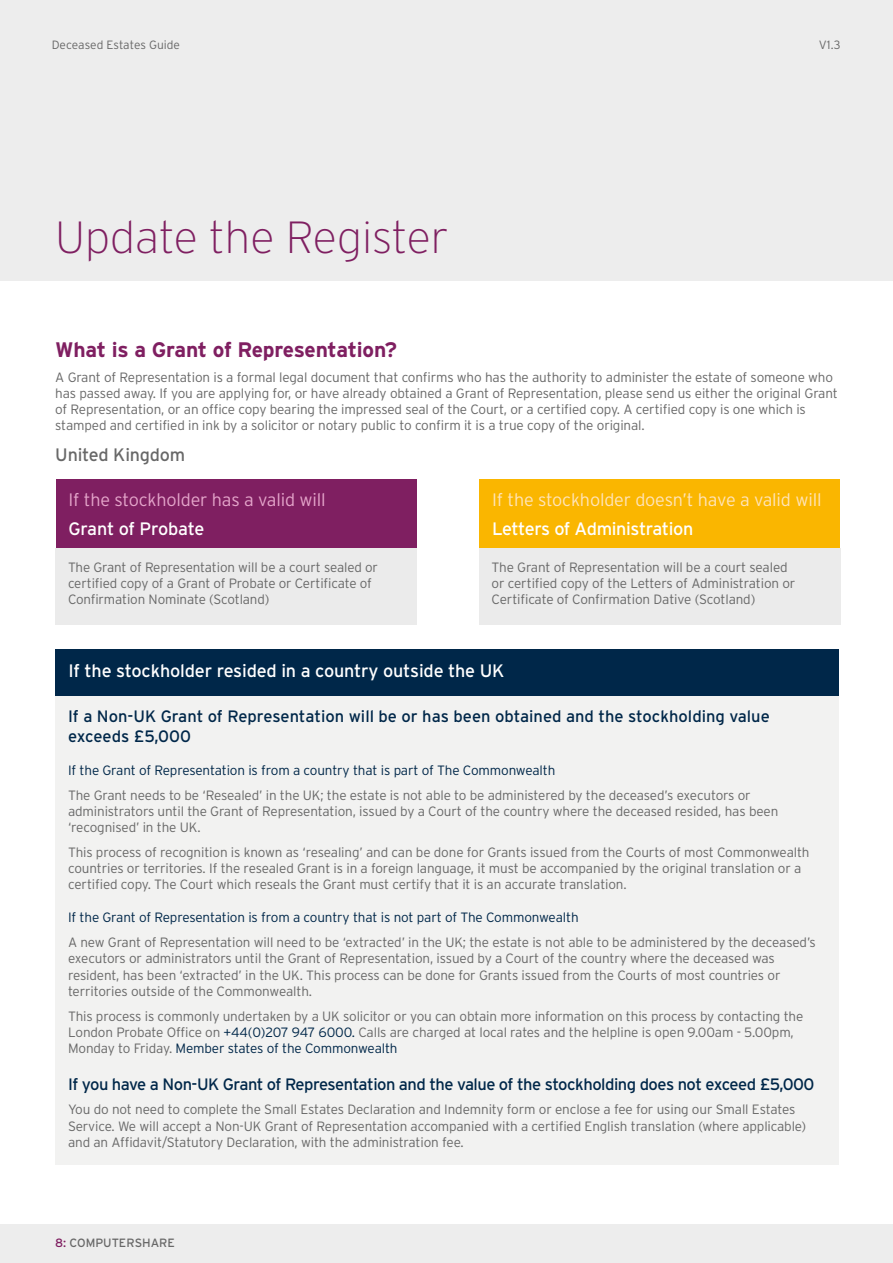
<style>
.page{position:relative;width:893px;height:1263px;background:#fff}
.page>*{position:absolute;margin:0;border:0;box-sizing:border-box;transform-origin:0 0}
.t1{font:200 45px "Interstate";color:#7f1f61}
.t2{font:700 21px "Interstate";letter-spacing:-.01em;color:#7f1f61}
.t3{font:18px "Interstate";letter-spacing:-.015em;color:#fff}
.t4{font:300 18px "Interstate";letter-spacing:-.01em;color:#ffe4b9}
.t5{font:300 18px "Interstate";letter-spacing:-.01em;color:#e4a5ca}
.t6{font:18px "Interstate";letter-spacing:-.01em;color:#686868}
.t7{font:16.5px/19.8px "Interstate";color:#002749}
.t8{font:16.5px "Interstate";letter-spacing:-.025em;color:#002749}
.t9{font:300 13.5px/16.2px "Interstate";letter-spacing:-.01em;color:#686868}
.t10{font:300 13.5px "Interstate";letter-spacing:-.01em;color:#002749}
.t11{font:300 12px "Interstate";color:#686868}
.t12{font:12px "Interstate";color:#686868}
.s1{color:#002749}
.s2{color:#7f1f61}
</style>
<div class="page">
<div style="left:0;top:1225px;width:893px;height:38px;background:#ededed"></div>
<div style="left:0;top:0;width:893px;height:281px;background:#ededed"></div>
<div style="left:55px;top:696px;width:784px;height:469px;background:#f2f2f1"></div>
<div style="left:55px;top:548px;width:362px;height:77px;background:#ebebeb"></div>
<div style="left:56px;top:479px;width:361px;height:69px;background:#7f1f61"></div>
<div style="left:479px;top:548px;width:361px;height:77px;background:#ebebeb"></div>
<div style="left:479px;top:479px;width:361px;height:69px;background:#fab600"></div>
<div style="left:56px;top:649px;width:783px;height:47px;background:#002749"></div>
<p class="t11" style="left:52px;top:38px;width:130px">Deceased Estates Guide</p>
<p class="t11" style="left:819px;top:38px;width:23px">V1.3</p>
<h1 class="t1" style="left:55px;top:213px;width:395px">Update the Register</h1>
<h2 class="t2" style="left:55px;top:338px;width:343px">What is a Grant of Representation?</h2>
<p class="t9" style="left:55px;top:369px;width:784px">A Grant of Representation is a formal legal document that confirms who has the authority to administer the estate of someone who has passed away. If you are applying for, or have already obtained a Grant of Representation, please send us either the original Grant of Representation, or an office copy bearing the impressed seal of the Court, or a certified copy. A certified copy is one which is stamped and certified in ink by a solicitor or notary public to confirm it is a true copy of the original.</p>
<h3 class="t6" style="left:55px;top:444px;width:132px">United Kingdom</h3>
<h3 class="t5" style="left:69px;top:490px;width:259px">If the stockholder has a valid will</h3>
<h3 class="t3" style="left:69px;top:518px;width:137px">Grant of Probate</h3>
<p class="t9" style="left:492px;top:559px;width:305px">The Grant of Representation will be a court sealed or certified copy of the Letters of Administration or<br>Certificate of Confirmation Dative (Scotland)</p>
<h3 class="t4" style="left:492px;top:490px;width:331px">If the stockholder doesn’t have a valid will</h3>
<h3 class="t3" style="left:492px;top:518px;width:203px">Letters of Administration</h3>
<p class="t9" style="left:68px;top:559px;width:312px">The Grant of Representation will be a court sealed or certified copy of a Grant of Probate or Certificate of<br>Confirmation Nominate (Scotland)</p>
<h3 class="t3" style="left:68px;top:660px;width:438px">If the stockholder resided in a country outside the UK</h3>
<p class="t7" style="left:68px;top:706px;width:703px">If a Non-UK Grant of Representation will be or has been obtained and the stockholding value exceeds £5,000</p>
<p class="t10" style="left:68px;top:763px;width:489px">If the Grant of Representation is from a country that is part of The Commonwealth</p>
<p class="t9" style="left:68px;top:787px;width:712px">The Grant needs to be ‘Resealed’ in the UK; the estate is not able to be administered by the deceased’s executors or administrators until the Grant of Representation, issued by a Court of the country where the deceased resided, has been ‘recognised’ in the UK.</p>
<p class="t9" style="left:68px;top:844px;width:743px">This process of recognition is known as ‘resealing’ and can be done for Grants issued from the Courts of most Commonwealth countries or territories. If the resealed Grant is in a foreign language, it must be accompanied by the original translation or a certified copy. The Court which reseals the Grant must certify that it is an accurate translation.</p>
<p class="t10" style="left:68px;top:910px;width:512px">If the Grant of Representation is from a country that is not part of The Commonwealth</p>
<p class="t9" style="left:68px;top:934px;width:749px">A new Grant of Representation will need to be ‘extracted’ in the UK; the estate is not able to be administered by the deceased’s executors or administrators until the Grant of Representation, issued by a Court of the country where the deceased was resident, has been ‘extracted’ in the UK. This process can be done for Grants issued from the Courts of most countries or territories outside of the Commonwealth.</p>
<p class="t9" style="left:68px;top:1007px;width:737px">This process is commonly undertaken by a UK solicitor or you can obtain more information on this process by contacting the<br>London Probate Office on <span class="s1">+44(0)207 947 6000.</span> Calls are charged at local rates and the helpline is open 9.00am - 5.00pm,<br>Monday to Friday. <span class="s1">Member states of the Commonwealth</span></p>
<p class="t8" style="left:68px;top:1075px;width:748px">If you have a Non-UK Grant of Representation and the value of the stockholding does not exceed £5,000</p>
<p class="t9" style="left:68px;top:1101px;width:740px">You do not need to complete the Small Estates Declaration and Indemnity form or enclose a fee for using our Small Estates<br>Service. We will accept a Non-UK Grant of Representation accompanied with a certified English translation (where applicable) and an Affidavit/Statutory Declaration, with the administration fee.</p>
<p class="t12" style="left:55px;top:1236px;width:121px"><span class="s2">8:</span> COMPUTERSHARE</p>
</div>
